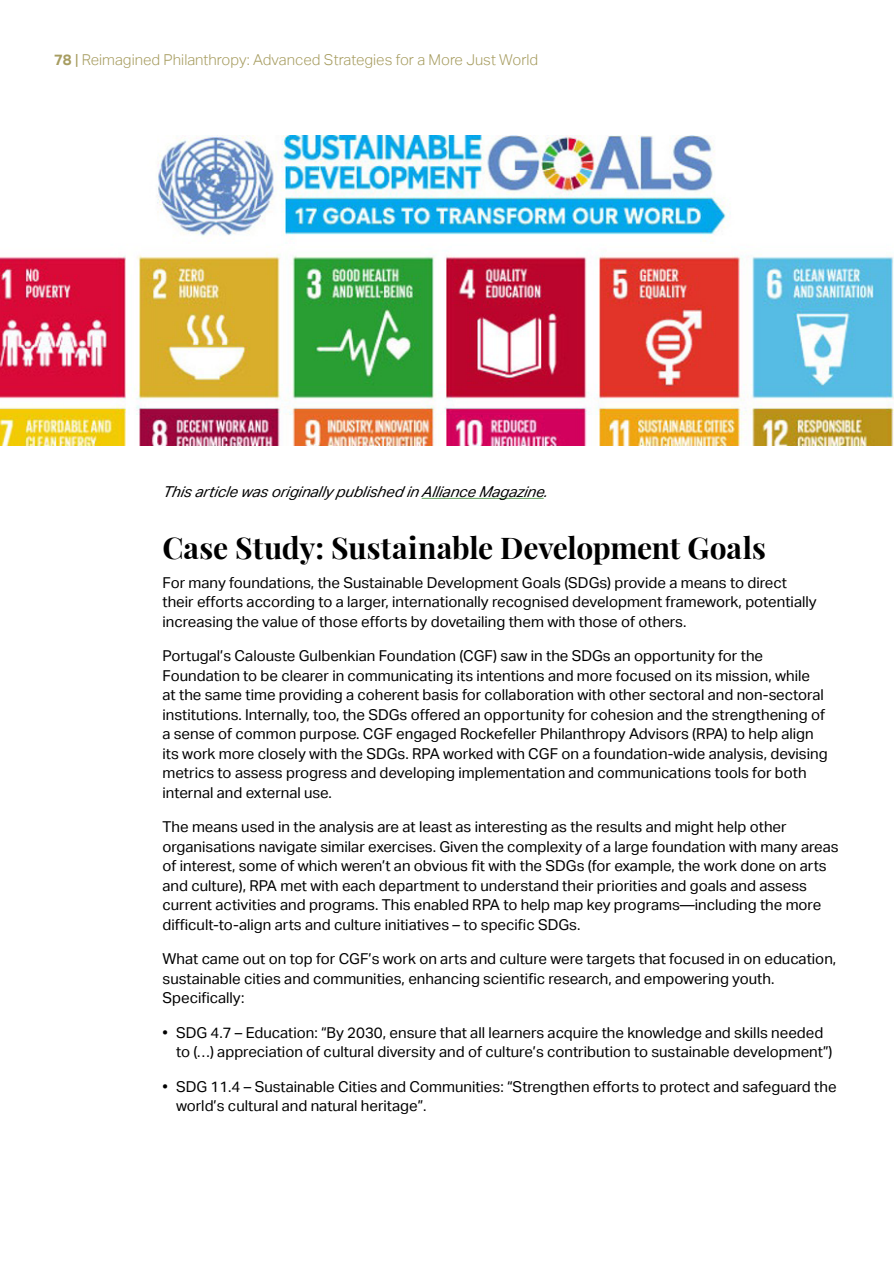
<style>
.page{position:relative;width:894px;height:1263px;background:#fff}
.page>*{position:absolute;margin:0;border:0;box-sizing:border-box;transform-origin:0 0}
.t1{font:700 30px "Playfair Display";letter-spacing:-.005em;color:#000}
.t2{font:15px/19.5px "Aktiv Grotesk";color:#000}
.t3{font:300 15px "Aktiv Grotesk";color:#a79d61}
.t4{font:italic 15px "Aktiv Grotesk";color:#000}
.s1{font-weight:700}
.s2{font-weight:400}
</style>
<div class="page">
<img style="left:0;top:135px;width:893px;height:311px">
<hr style="left:421px;top:498px;width:122px;height:1px;background:#68aa64">
<p class="t3" style="left:54px;top:51px;width:485px"><span class="s1">78</span> <span class="s2">|</span> Reimagined Philanthropy: Advanced Strategies for a More Just World</p>
<p class="t4" style="left:162px;top:483px;width:391px">ThisarticlewasoriginallypublishedinAllianceMagazine.</p>
<h1 class="t1" style="left:162px;top:529px;width:605px">Case Study: Sustainable Development Goals</h1>
<p class="t2" style="left:162px;top:573px;width:655px">For many foundations, the Sustainable Development Goals (SDGs) provide a means to direct their efforts according to a larger, internationally recognised development framework, potentially increasing the value of those efforts by dovetailing them with those of others.</p>
<p class="t2" style="left:162px;top:646px;width:666px">Portugal’s Calouste Gulbenkian Foundation (CGF) saw in the SDGs an opportunity for the Foundation to be clearer in communicating its intentions and more focused on its mission, while<br>at the same time providing a coherent basis for collaboration with other sectoral and non-sectoral institutions. Internally, too, the SDGs offered an opportunity for cohesion and the strengthening of a sense of common purpose. CGF engaged Rockefeller Philanthropy Advisors (RPA) to help align its work more closely with the SDGs. RPA worked with CGF on a foundation-wide analysis, devising metrics to assess progress and developing implementation and communications tools for both internal and external use.</p>
<p class="t2" style="left:162px;top:817px;width:677px">The means used in the analysis are at least as interesting as the results and might help other organisations navigate similar exercises. Given the complexity of a large foundation with many areas of interest, some of which weren’t an obvious fit with the SDGs (for example, the work done on arts and culture), RPA met with each department to understand their priorities and goals and assess current activities and programs. This enabled RPA to help map key programs—including the more difficult-to-align arts and culture initiatives – to specific SDGs.</p>
<p class="t2" style="left:162px;top:949px;width:675px">What came out on top for CGF’s work on arts and culture were targets that focused in on education, sustainable cities and communities, enhancing scientific research, and empowering youth.<br>Specifically:</p>
<p class="t2" style="left:176px;top:1023px;width:657px;text-indent:-14px">• SDG 4.7 – Education: “By 2030, ensure that all learners acquire the knowledge and skills needed to (…) appreciation of cultural diversity and of culture’s contribution to sustainable development”)</p>
<p class="t2" style="left:176px;top:1077px;width:661px;text-indent:-14px">• SDG 11.4 – Sustainable Cities and Communities: “Strengthen efforts to protect and safeguard the world’s cultural and natural heritage”.</p>
</div>
